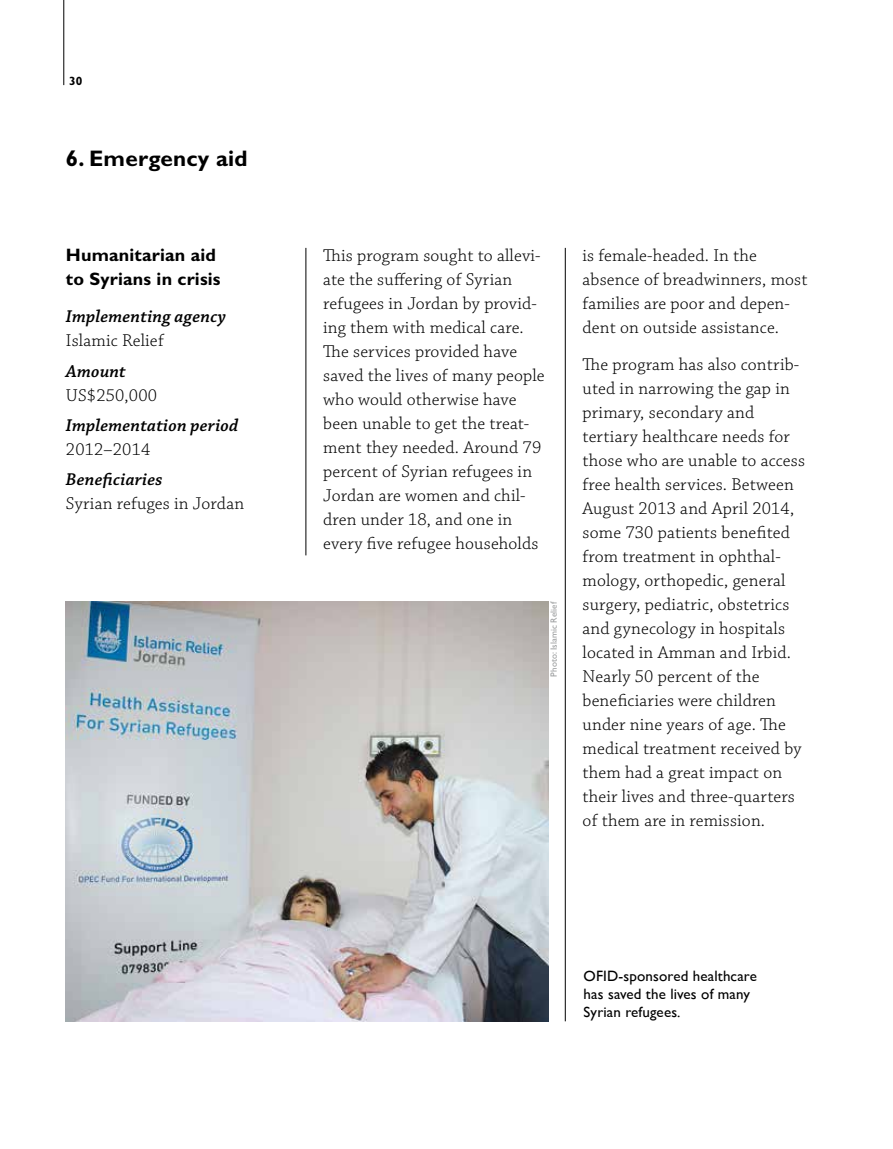
<style>
.page{position:relative;width:893px;height:1149px;background:#fff}
.page>*{position:absolute;margin:0;border:0;box-sizing:border-box;transform-origin:0 0}
.t1{font:700 22.5px "Gill Sans";letter-spacing:.01em;color:#000}
.t2{font:300 18px/24px "Chaparral Pro";letter-spacing:.01em;color:#000}
.t3{font:italic 600 18px "Chaparral Pro";letter-spacing:.01em;color:#000}
.t4{font:700 18px/24px "Gill Sans";letter-spacing:.01em;color:#000}
.t5{font:15px/18px "Gill Sans";letter-spacing:.01em;color:#000}
.t6{font:700 12px "Gill Sans";color:#000}
.t7{font:9px "Gill Sans";letter-spacing:.01em;color:#9c9e9f}
</style>
<div class="page">
<hr style="left:64px;top:0;width:1px;height:85px;background:#000">
<img style="left:66px;top:601px;width:483px;height:419px">
<hr style="left:306px;top:248px;width:1px;height:307px;background:#000">
<hr style="left:565px;top:248px;width:1px;height:772px;background:#000">
<p class="t6" style="left:69px;top:74px;width:15px">30</p>
<p class="t1" style="left:66px;top:145px;width:183px">6. Emergency aid</p>
<p class="t4" style="left:66px;top:243px;width:156px">Humanitarian aid to Syrians in crisis</p>
<p class="t3" style="left:66px;top:306px;width:162px">Implementing agency</p>
<p class="t2" style="left:66px;top:329px;width:99px">Islamic Relief</p>
<p class="t3" style="left:66px;top:360px;width:62px">Amount</p>
<p class="t2" style="left:66px;top:383px;width:93px">US$250,000</p>
<p class="t3" style="left:66px;top:415px;width:174px">Implementation period</p>
<p class="t2" style="left:66px;top:438px;width:86px">2012–2014</p>
<p class="t3" style="left:66px;top:469px;width:98px">Beneficiaries</p>
<p class="t2" style="left:66px;top:492px;width:180px">Syrian refuges in Jordan</p>
<p class="t2" style="left:323px;top:244px;width:223px">This program sought to allevi&shy;ate the suffering of Syrian refugees in Jordan by provid&shy;ing them with medical care.<br>The services provided have saved the lives of many people who would otherwise have been unable to get the treat&shy;ment they needed. Around 79 percent of Syrian refugees in<br>Jordan are women and chil&shy;dren under 18, and one in every five refugee households</p>
<p class="t2" style="left:583px;top:244px;width:226px">is female-headed. In the absence of breadwinners, most families are poor and depen&shy;dent on outside assistance.</p>
<p class="t2" style="left:583px;top:353px;width:224px">The program has also contrib&shy;uted in narrowing the gap in primary, secondary and tertiary healthcare needs for those who are unable to access free health services. Between<br>August 2013 and April 2014, some 730 patients benefited from treatment in ophthal&shy;mology, orthopedic, general surgery, pediatric, obstetrics and gynecology in hospitals located in Amman and Irbid.<br>Nearly 50 percent of the beneficiaries were children under nine years of age. The medical treatment received by them had a great impact on their lives and three-quarters of them are in remission.</p>
<p class="t7" style="left:549px;top:676px;width:76px;rotate:-90deg">Photo: Islamic Relief</p>
<p class="t5" style="left:584px;top:966px;width:175px">OFID-sponsored healthcare has saved the lives of many<br>Syrian refugees.</p>
</div>
